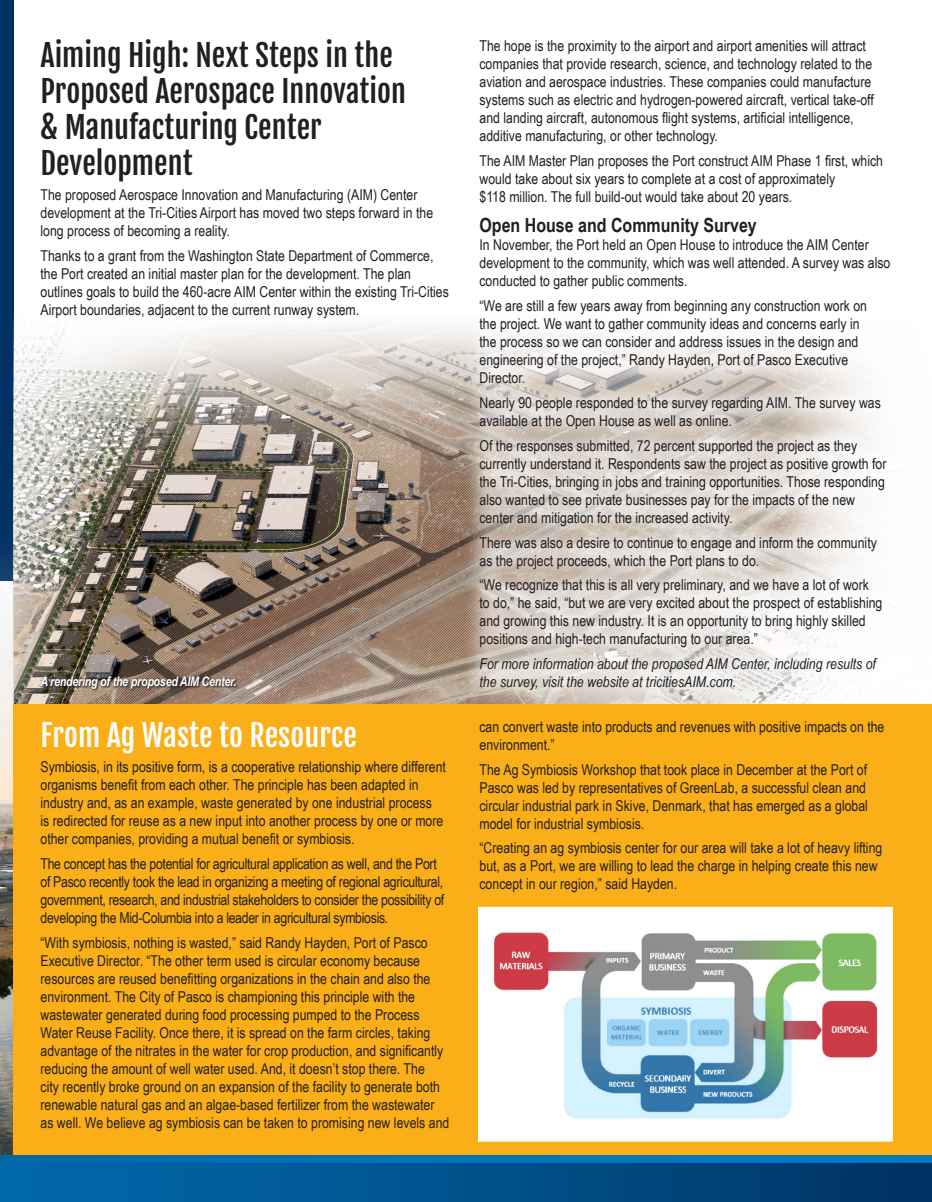
<style>
.page{position:relative;width:932px;height:1202px;background:#fff}
.page>*{position:absolute;margin:0;border:0;box-sizing:border-box;transform-origin:0 0}
.Section_Titles{font:30px/36px "Fjalla One";color:#231f20}
.Section_Titles-2{font:30px "Fjalla One";color:#fff}
.Mini_Sections{font:700 19.5px "Arial Narrow";color:#231f20}
.Main_Body_Text{font:15px/18px "Arial Narrow";color:#231f20}
.Main_Body_Text-2{font:15px/18px "Arial Narrow";letter-spacing:-.02em;color:#231f20}
.Main_Body_Text-3{font:italic 15px/18px "Arial Narrow";color:#231f20}
.t1{font:italic 700 13.2px "Arial Narrow";letter-spacing:-.02em;color:#fff}
</style>
<div class="page">
<div style="left:0;top:0;width:14px;height:581px;background:#003163"></div>
<img style="left:14px;top:335px;width:447px;height:369px">
<img style="left:0;top:555px;width:13px;height:600px">
<div style="left:23px;top:21px;width:443px;height:315px;background:#fff"></div>
<div style="left:461px;top:22px;width:447px;height:686px;background:#fff;opacity:.75"></div>
<div style="left:14px;top:704px;width:918px;height:458px;background:#faaf18"></div>
<hr style="left:0;top:579px;width:3px;height:251px;background:#fff;opacity:.75">
<div style="left:479px;top:908px;width:412px;height:232px;background:#fff"></div>
<img style="left:493px;top:932px;width:385px;height:187px">
<div style="left:478px;top:906px;width:414px;height:235px;border:3px solid #fff"></div>
<div style="left:39px;top:675px;width:200px;height:16px;background:#231f20;opacity:.75"></div>
<div style="left:0;top:1162px;width:932px;height:40px;background:linear-gradient(to right,#006baf,#003465)"></div>
<svg style="left:0;top:1155px;width:932px;height:7px;background:#0072b8"></svg>
<p class="Section_Titles" style="left:40px;top:37px;width:367px">Aiming High: Next Steps in the<br>Proposed Aerospace Innovation &amp; Manufacturing Center<br>Development</p>
<p class="Main_Body_Text" style="left:40px;top:185px;width:394px">The proposed Aerospace Innovation and Manufacturing (AIM) Center development at the Tri-Cities Airport has moved two steps forward in the long process of becoming a reality.</p>
<p class="Main_Body_Text" style="left:40px;top:246px;width:410px">Thanks to a grant from the Washington State Department of Commerce, the Port created an initial master plan for the development. The plan outlines goals to build the 460-acre AIM Center within the existing Tri-Cities Airport boundaries, adjacent to the current runway system.</p>
<p class="t1" style="left:40px;top:671px;width:197px">A rendering of the proposed AIM Center.</p>
<p class="Section_Titles-2" style="left:40px;top:717px;width:318px">From Ag Waste to Resource</p>
<p class="Main_Body_Text" style="left:40px;top:757px;width:407px">Symbiosis, in its positive form, is a cooperative relationship where different organisms benefit from each other. The principle has been adapted in industry and, as an example, waste generated by one industrial process<br>is redirected for reuse as a new input into another process by one or more other companies, providing a mutual benefit or symbiosis.</p>
<p class="Main_Body_Text-2" style="left:40px;top:854px;width:405px">The concept has the potential for agricultural application as well, and the Port of Pasco recently took the lead in organizing a meeting of regional agricultural, government, research, and industrial stakeholders to consider the possibility of developing the Mid-Columbia into a leader in agricultural symbiosis.</p>
<p class="Main_Body_Text" style="left:40px;top:933px;width:410px">“With symbiosis, nothing is wasted,” said Randy Hayden, Port of Pasco Executive Director. “The other term used is circular economy because resources are reused benefitting organizations in the chain and also the environment. The City of Pasco is championing this principle with the wastewater generated during food processing pumped to the Process Water Reuse Facility. Once there, it is spread on the farm circles, taking advantage of the nitrates in the water for crop production, and significantly reducing the amount of well water used. And, it doesn’t stop there. The<br>city recently broke ground on an expansion of the facility to generate both renewable natural gas and an algae-based fertilizer from the wastewater as well. We believe ag symbiosis can be taken to promising new levels and</p>
<p class="Main_Body_Text" style="left:479px;top:37px;width:396px">The hope is the proximity to the airport and airport amenities will attract companies that provide research, science, and technology related to the aviation and aerospace industries. These companies could manufacture systems such as electric and hydrogen-powered aircraft, vertical take-off and landing aircraft, autonomous flight systems, artificial intelligence, additive manufacturing, or other technology.</p>
<p class="Main_Body_Text" style="left:479px;top:151px;width:405px">The AIM Master Plan proposes the Port construct AIM Phase 1 first, which would take about six years to complete at a cost of approximately<br>$118 million. The full build-out would take about 20 years.</p>
<p class="Mini_Sections" style="left:479px;top:211px;width:279px">Open House and Community Survey</p>
<p class="Main_Body_Text" style="left:479px;top:235px;width:412px">In November, the Port held an Open House to introduce the AIM Center development to the community, which was well attended. A survey was also conducted to gather public comments.</p>
<p class="Main_Body_Text" style="left:479px;top:296px;width:389px">“We are still a few years away from beginning any construction work on the project. We want to gather community ideas and concerns early in the process so we can consider and address issues in the design and engineering of the project,” Randy Hayden, Port of Pasco Executive Director.</p>
<p class="Main_Body_Text" style="left:479px;top:393px;width:403px">Nearly 90 people responded to the survey regarding AIM. The survey was available at the Open House as well as online.</p>
<p class="Main_Body_Text" style="left:479px;top:436px;width:408px">Of the responses submitted, 72 percent supported the project as they currently understand it. Respondents saw the project as positive growth for the Tri-Cities, bringing in jobs and training opportunities. Those responding also wanted to see private businesses pay for the impacts of the new center and mitigation for the increased activity.</p>
<p class="Main_Body_Text" style="left:479px;top:532px;width:399px">There was also a desire to continue to engage and inform the community as the project proceeds, which the Port plans to do.</p>
<p class="Main_Body_Text" style="left:479px;top:575px;width:404px">“We recognize that this is all very preliminary, and we have a lot of work to do,” he said, “but we are very excited about the prospect of establishing and growing this new industry. It is an opportunity to bring highly skilled positions and high-tech manufacturing to our area.”</p>
<p class="Main_Body_Text-3" style="left:479px;top:654px;width:398px">For more information about the proposed AIM Center, including results of the survey, visit the website at tricitiesAIM.com.</p>
<p class="Main_Body_Text" style="left:479px;top:717px;width:406px">can convert waste into products and revenues with positive impacts on the environment.”</p>
<p class="Main_Body_Text" style="left:479px;top:759px;width:390px">The Ag Symbiosis Workshop that took place in December at the Port of Pasco was led by representatives of GreenLab, a successful clean and circular industrial park in Skive, Denmark, that has emerged as a global model for industrial symbiosis.</p>
<p class="Main_Body_Text" style="left:479px;top:838px;width:404px">“Creating an ag symbiosis center for our area will take a lot of heavy lifting but, as a Port, we are willing to lead the charge in helping create this new concept in our region,” said Hayden.</p>
</div>
